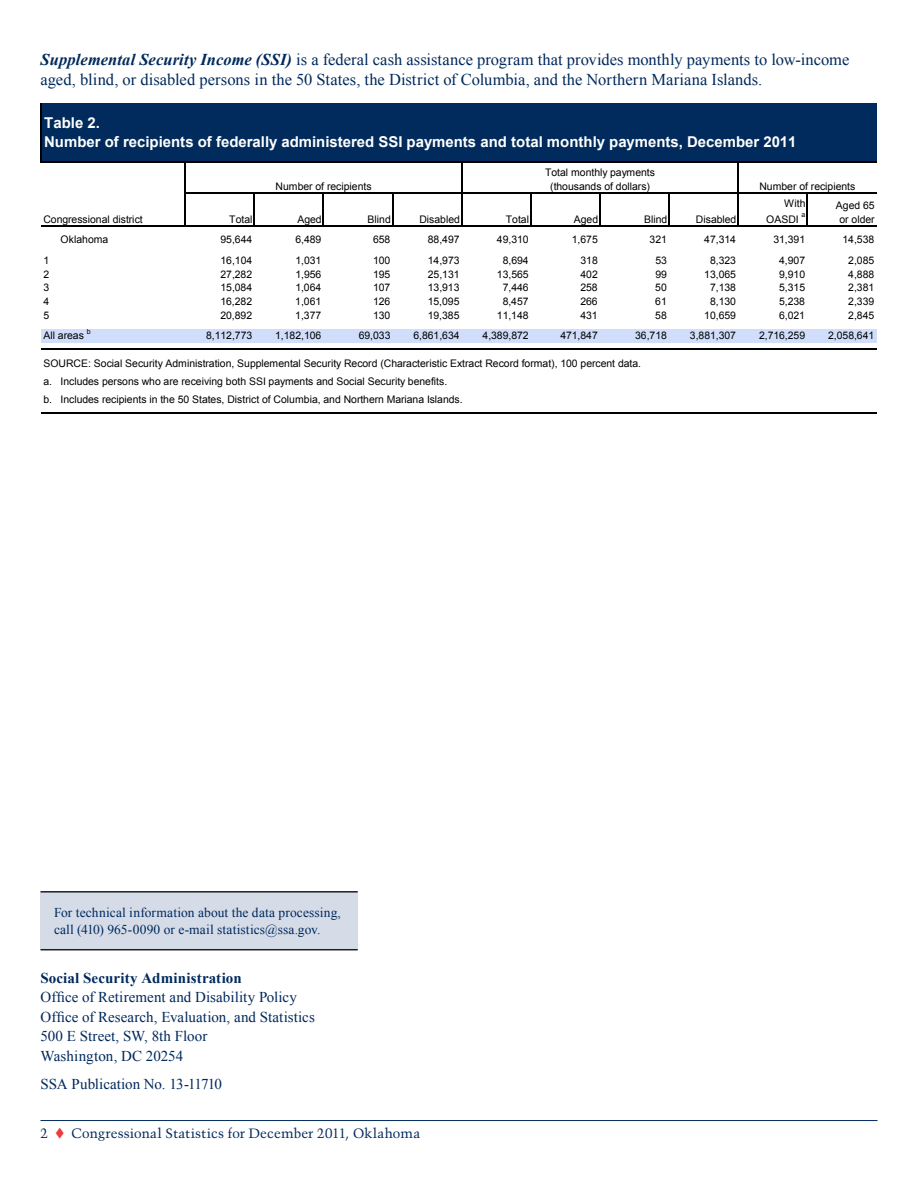
<style>
.page{position:relative;width:918px;height:1188px;background:#fff}
.page>*{position:absolute;margin:0;border:0;box-sizing:border-box;transform-origin:0 0}
.t1{font:16.5px/19.5px "Times New Roman";color:#00295c}
.t2{font:15px/19.5px "Times New Roman";letter-spacing:.005em;color:#00295c}
.t3{font:700 15px/19.2px "Arial";color:#fff}
.t4{font:700 15px "Times New Roman";letter-spacing:.01em;color:#00295c}
.t5{font:13.5px/16.2px "Times New Roman";letter-spacing:.01em;color:#00295c}
.t6{font:13.5px "Trump Mediaeval";letter-spacing:.01em;color:#00295c}
.t7{font:10.5px/13.6px "Arial";letter-spacing:-.005em;color:#000}
.t8{font:7.05px "Arial";color:#000}
.s1{font-weight:700;font-style:italic}
.s2{color:#ee3a41}
</style>
<div class="page">
<hr style="left:40px;top:1120px;width:838px;height:1px;background:#00295c">
<div style="left:41px;top:103px;width:836px;height:60px;background:#002b5c"></div>
<div style="left:41px;top:329px;width:836px;height:14px;background:#d1defb"></div>
<hr style="left:41px;top:103px;width:1px;height:60px;background:#000">
<hr style="left:185px;top:163px;width:1px;height:64px;background:#000">
<hr style="left:461px;top:163px;width:1px;height:64px;background:#000">
<hr style="left:737px;top:163px;width:2px;height:64px;background:#000">
<hr style="left:254px;top:194px;width:1px;height:33px;background:#000">
<hr style="left:323px;top:194px;width:1px;height:33px;background:#000">
<hr style="left:392px;top:194px;width:1px;height:33px;background:#000">
<hr style="left:530px;top:194px;width:2px;height:33px;background:#000">
<hr style="left:599px;top:194px;width:2px;height:33px;background:#000">
<hr style="left:668px;top:194px;width:2px;height:33px;background:#000">
<hr style="left:807px;top:194px;width:1px;height:33px;background:#000">
<hr style="left:42px;top:162px;width:835px;height:1px;background:#000">
<hr style="left:186px;top:192px;width:691px;height:2px;background:#000">
<hr style="left:41px;top:225px;width:836px;height:2px;background:#000">
<hr style="left:41px;top:348px;width:836px;height:2px;background:#000">
<hr style="left:41px;top:412px;width:836px;height:2px;background:#000">
<div style="left:40px;top:892px;width:318px;height:58px;background:#d5dce8"></div>
<hr style="left:40px;top:891px;width:318px;height:2px;background:#231f20">
<hr style="left:40px;top:949px;width:318px;height:1px;background:#231f20">
<h1 class="t1" style="left:40px;top:50px;width:810px"><span class="s1">Supplemental Security Income (SSI)</span> is a federal cash assistance program that provides monthly payments to low-income aged, blind, or disabled persons in the 50 States, the District of Columbia, and the Northern Mariana Islands.</h1>
<p class="t3" style="left:44px;top:113px;width:754px">Table 2.<br>Number of recipients of federally administered SSI payments and total monthly payments, December 2011</p>
<p class="t7" style="left:276px;top:179px;width:97px">Number of recipients</p>
<p class="t7" style="left:545px;top:166px;width:112px;text-align:center">Total monthly payments (thousands of dollars)</p>
<p class="t7" style="left:759px;top:179px;width:97px">Number of recipients</p>
<p class="t7" style="left:766px;top:196px;width:41px;line-height:15.6px;text-indent:18px">With<br>OASDI</p>
<p class="t7" style="left:836px;top:199px;width:40px;text-align:center">Aged 65 or older</p>
<p class="t8" style="left:802px;top:210px;width:5px">a</p>
<p class="t7" style="left:229px;top:212px;width:25px">Total</p>
<p class="t7" style="left:297px;top:212px;width:26px">Aged</p>
<p class="t7" style="left:368px;top:212px;width:25px">Blind</p>
<p class="t7" style="left:419px;top:212px;width:42px">Disabled</p>
<p class="t7" style="left:506px;top:212px;width:25px">Total</p>
<p class="t7" style="left:574px;top:212px;width:26px">Aged</p>
<p class="t7" style="left:644px;top:212px;width:25px">Blind</p>
<p class="t7" style="left:696px;top:212px;width:42px">Disabled</p>
<p class="t7" style="left:43px;top:212px;width:101px">Congressional district</p>
<p class="t7" style="left:43px;top:253px;width:7px;text-align:justify">1<br>2<br>3<br>4<br>5</p>
<p class="t7" style="left:43px;top:329px;width:42px">All areas</p>
<p class="t7" style="left:61px;top:233px;width:49px">Oklahoma</p>
<p class="t7" style="left:221px;top:233px;width:33px">95,644</p>
<p class="t7" style="left:295px;top:233px;width:27px">6,489</p>
<p class="t7" style="left:373px;top:233px;width:19px">658</p>
<p class="t7" style="left:428px;top:233px;width:33px">88,497</p>
<p class="t7" style="left:497px;top:233px;width:33px">49,310</p>
<p class="t7" style="left:572px;top:233px;width:27px">1,675</p>
<p class="t7" style="left:650px;top:233px;width:19px">321</p>
<p class="t7" style="left:704px;top:233px;width:33px">47,314</p>
<p class="t7" style="left:773px;top:233px;width:33px">31,391</p>
<p class="t7" style="left:843px;top:233px;width:33px">14,538</p>
<p class="t7" style="left:221px;top:253px;width:33px">16,104</p>
<p class="t7" style="left:295px;top:253px;width:27px">1,031</p>
<p class="t7" style="left:373px;top:253px;width:19px">100</p>
<p class="t7" style="left:428px;top:253px;width:33px">14,973</p>
<p class="t7" style="left:503px;top:253px;width:27px">8,694</p>
<p class="t7" style="left:580px;top:253px;width:19px">318</p>
<p class="t7" style="left:655px;top:253px;width:13px">53</p>
<p class="t7" style="left:710px;top:253px;width:27px">8,323</p>
<p class="t7" style="left:779px;top:253px;width:27px">4,907</p>
<p class="t7" style="left:848px;top:253px;width:27px">2,085</p>
<p class="t7" style="left:220px;top:267px;width:33px">27,282</p>
<p class="t7" style="left:295px;top:267px;width:27px">1,956</p>
<p class="t7" style="left:373px;top:267px;width:19px">195</p>
<p class="t7" style="left:428px;top:267px;width:33px">25,131</p>
<p class="t7" style="left:497px;top:267px;width:33px">13,565</p>
<p class="t7" style="left:580px;top:267px;width:19px">402</p>
<p class="t7" style="left:655px;top:267px;width:13px">99</p>
<p class="t7" style="left:704px;top:267px;width:33px">13,065</p>
<p class="t7" style="left:779px;top:267px;width:27px">9,910</p>
<p class="t7" style="left:848px;top:267px;width:27px">4,888</p>
<p class="t7" style="left:220px;top:281px;width:33px">15,084</p>
<p class="t7" style="left:295px;top:281px;width:27px">1,064</p>
<p class="t7" style="left:373px;top:281px;width:19px">107</p>
<p class="t7" style="left:428px;top:281px;width:33px">13,913</p>
<p class="t7" style="left:503px;top:281px;width:27px">7,446</p>
<p class="t7" style="left:580px;top:281px;width:19px">258</p>
<p class="t7" style="left:655px;top:281px;width:13px">50</p>
<p class="t7" style="left:710px;top:281px;width:27px">7,138</p>
<p class="t7" style="left:779px;top:281px;width:27px">5,315</p>
<p class="t7" style="left:848px;top:281px;width:27px">2,381</p>
<p class="t7" style="left:220px;top:295px;width:33px">16,282</p>
<p class="t7" style="left:295px;top:295px;width:27px">1,061</p>
<p class="t7" style="left:373px;top:295px;width:19px">126</p>
<p class="t7" style="left:428px;top:295px;width:33px">15,095</p>
<p class="t7" style="left:503px;top:295px;width:27px">8,457</p>
<p class="t7" style="left:580px;top:295px;width:19px">266</p>
<p class="t7" style="left:655px;top:295px;width:13px">61</p>
<p class="t7" style="left:710px;top:295px;width:27px">8,130</p>
<p class="t7" style="left:779px;top:295px;width:27px">5,238</p>
<p class="t7" style="left:848px;top:295px;width:27px">2,339</p>
<p class="t7" style="left:220px;top:308px;width:33px">20,892</p>
<p class="t7" style="left:295px;top:308px;width:27px">1,377</p>
<p class="t7" style="left:373px;top:308px;width:19px">130</p>
<p class="t7" style="left:428px;top:308px;width:33px">19,385</p>
<p class="t7" style="left:497px;top:308px;width:33px">11,148</p>
<p class="t7" style="left:580px;top:308px;width:19px">431</p>
<p class="t7" style="left:655px;top:308px;width:13px">58</p>
<p class="t7" style="left:704px;top:308px;width:33px">10,659</p>
<p class="t7" style="left:779px;top:308px;width:27px">6,021</p>
<p class="t7" style="left:848px;top:308px;width:27px">2,845</p>
<p class="t7" style="left:206px;top:329px;width:48px">8,112,773</p>
<p class="t7" style="left:275px;top:329px;width:48px">1,182,106</p>
<p class="t7" style="left:359px;top:329px;width:33px">69,033</p>
<p class="t7" style="left:413px;top:329px;width:48px">6,861,634</p>
<p class="t7" style="left:483px;top:329px;width:48px">4,389,872</p>
<p class="t7" style="left:560px;top:329px;width:39px">471,847</p>
<p class="t7" style="left:635px;top:329px;width:33px">36,718</p>
<p class="t7" style="left:690px;top:329px;width:48px">3,881,307</p>
<p class="t7" style="left:759px;top:329px;width:48px">2,716,259</p>
<p class="t7" style="left:828px;top:329px;width:48px">2,058,641</p>
<p class="t8" style="left:87px;top:327px;width:5px">b</p>
<p class="t7" style="left:43px;top:356px;width:599px">SOURCE: Social Security Administration, Supplemental Security Record (Characteristic Extract Record format), 100 percent data.</p>
<p class="t7" style="left:43px;top:372px;width:10px;line-height:18.1px">a. b.</p>
<p class="t7" style="left:61px;top:372px;width:404px;line-height:18.1px">Includes persons who are receiving both SSI payments and Social Security benefits.<br>Includes recipients in the 50 States, District of Columbia, and Northern Mariana Islands.</p>
<p class="t5" style="left:54px;top:905px;width:288px">For technical information about the data processing, call (410) 965-0090 or e-mail statistics@ssa.gov.</p>
<h2 class="t4" style="left:40px;top:967px;width:203px">Social Security Administration</h2>
<h2 class="t2" style="left:40px;top:987px;width:276px">Office of Retirement and Disability Policy Office of Research, Evaluation, and Statistics 500 E Street, SW, 8th Floor<br>Washington, DC 20254</h2>
<h2 class="t2" style="left:40px;top:1074px;width:183px">SSA Publication No. 13-11710</h2>
<p class="t6" style="left:40px;top:1125px;width:381px">2 <span class="s2">▼</span> Congressional Statistics for December 2011, Oklahoma</p>
</div>
